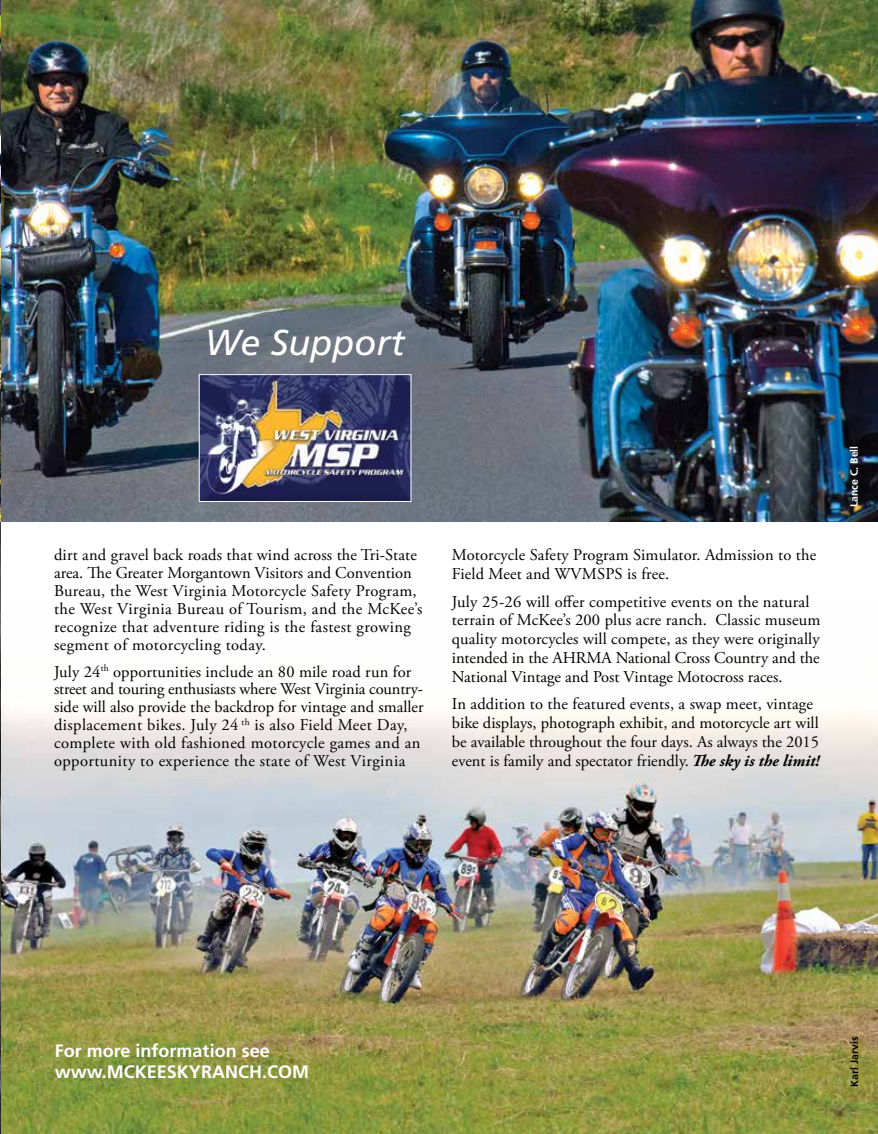
<style>
.page{position:relative;width:878px;height:1134px;background:#fff}
.page>*{position:absolute;margin:0;border:0;box-sizing:border-box;transform-origin:0 0}
.t1{font:italic 36px "Frutiger";color:#fff}
.t2{font:700 18px/21px "Frutiger";color:#fff}
.t3{font:16.5px/17.9px "Adobe Garamond Pro";letter-spacing:.01em;color:#000}
.t4{font:700 10.5px "Frutiger";color:#fff}
.t5{font:700 10.5px "Frutiger";color:#000}
.s1{font-weight:700;font-style:italic}
</style>
<div class="page">
<img style="left:1px;top:709px;width:877px;height:425px">
<img style="left:0;top:522px;width:1px;height:612px">
<img style="left:0;top:0;width:878px;height:522px">
<img style="left:201px;top:376px;width:208px;height:124px">
<div style="left:199px;top:374px;width:212px;height:128px;border:1px solid #fff"></div>
<h1 class="t1" style="left:205px;top:322px;width:201px">We Support</h1>
<p class="t3" style="left:54px;top:547px;width:370px">dirt and gravel back roads that wind across the Tri-State area. The Greater Morgantown Visitors and Convention Bureau, the West Virginia Motorcycle Safety Program, the West Virginia Bureau of Tourism, and the McKee’s recognize that adventure riding is the fastest growing segment of motorcycling today.</p>
<p class="t3" style="left:54px;top:663px;width:371px">July 24<sup>th</sup> opportunities include an 80 mile road run for street and touring enthusiasts where West Virginia country&shy;side will also provide the backdrop for vintage and smaller displacement bikes. July 24 <sup>th</sup> is also Field Meet Day, complete with old fashioned motorcycle games and an opportunity to experience the state of West Virginia</p>
<p class="t3" style="left:452px;top:546px;width:366px;line-height:18.8px">Motorcycle Safety Program Simulator. Admission to the<br>Field Meet and WVMSPS is free.</p>
<p class="t3" style="left:452px;top:593px;width:370px;line-height:18.8px">July 25-26 will offer competitive events on the natural terrain of McKee’s 200 plus acre ranch. Classic museum quality motorcycles will compete, as they were originally intended in the AHRMA National Cross Country and the National Vintage and Post Vintage Motocross races.</p>
<p class="t3" style="left:452px;top:695px;width:369px;line-height:18.8px">In addition to the featured events, a swap meet, vintage bike displays, photograph exhibit, and motorcycle art will be available throughout the four days. As always the 2015 event is family and spectator friendly. <span class="s1">The sky is the limit!</span></p>
<p class="t4" style="left:847px;top:507px;width:63px;rotate:-90deg">Lance C. Bell</p>
<p class="t2" style="left:55px;top:1040px;width:256px">For more information see www.MCKEESKYRANCH.COM</p>
<p class="t5" style="left:848px;top:1087px;width:52px;rotate:-90deg">Karl Jarvis</p>
</div>
